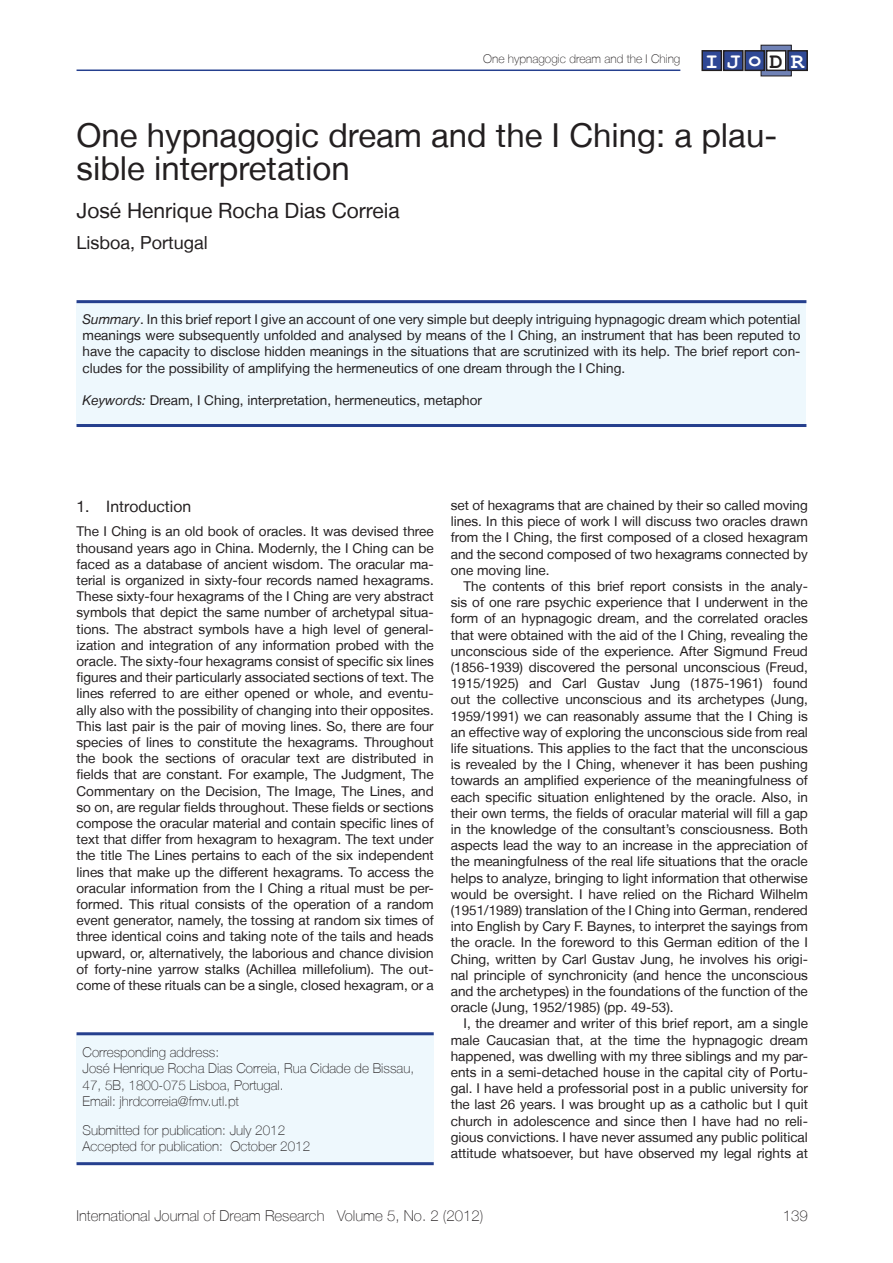
<style>
.page{position:relative;width:893px;height:1263px;background:#fff}
.page>*{position:absolute;margin:0;border:0;box-sizing:border-box;transform-origin:0 0}
.Ü1{font:33px/33px "Helvetica Neue LT";color:#231f20}
.t1{font:700 22.2px "Courier New";color:#fff}
.Ü1_Autor{font:21px "Helvetica Neue LT";color:#231f20}
.Ü1_Affiliation{font:18px "Helvetica Neue LT";color:#231f20}
.Ü2{font:15.75px "Helvetica Neue LT";color:#231f20}
.Fußzeile_rechts{font:100 15px "Helvetica Neue LT";color:#231f20}
.Fußzeile_links{font:100 15px "Helvetica Neue LT";color:#231f20}
.Standard_mit_Einzug{font:13.5px/16.2px "Helvetica Neue LT";color:#231f20;text-align:justify}
.Standard_ohne_Einzug{font:13.5px/16.2px "Helvetica Neue LT";color:#231f20;text-align:justify}
.Abstract{font:13.5px/16.2px "Helvetica Neue LT";color:#231f20;text-align:justify}
.InfoBox{font:100 13.5px/16.2px "Helvetica Neue LT";color:#231f20}
.Kopfzeile_rechts{font:100 12px "Helvetica Neue LT";color:#231f20}
.s1{color:#231f20}
.s2{font-style:italic}
</style>
<div class="page">
<hr style="left:77px;top:70px;width:603px;height:1px;background:#253f8e">
<svg style="left:763px;top:47px;width:27px;height:27px"></svg>
<div style="left:761px;top:45px;width:31px;height:31px;border:1px solid #231f20"></div>
<div style="left:767px;top:51px;width:19px;height:19px;background:#fff"></div>
<div style="left:766px;top:50px;width:20px;height:21px;border:1px solid #231f20"></div>
<div style="left:702px;top:51px;width:19px;height:19px;background:#2f4895"></div>
<div style="left:701px;top:50px;width:21px;height:21px;border:1px solid #231f20"></div>
<div style="left:724px;top:51px;width:19px;height:19px;background:#2f4895"></div>
<div style="left:723px;top:50px;width:21px;height:21px;border:1px solid #231f20"></div>
<div style="left:745px;top:51px;width:19px;height:19px;background:#2f4895"></div>
<div style="left:744px;top:50px;width:21px;height:21px;border:1px solid #231f20"></div>
<div style="left:788px;top:51px;width:19px;height:19px;background:#2f4895"></div>
<div style="left:787px;top:50px;width:21px;height:21px;border:1px solid #231f20"></div>
<div style="left:77px;top:1034px;width:357px;height:130px;background:#eef8fd"></div>
<hr style="left:77px;top:1032px;width:357px;height:3px;background:#253f8e">
<hr style="left:77px;top:1162px;width:357px;height:3px;background:#253f8e">
<div style="left:77px;top:302px;width:729px;height:123px;background:#eef8fd"></div>
<hr style="left:77px;top:300px;width:729px;height:3px;background:#253f8e">
<hr style="left:77px;top:424px;width:729px;height:3px;background:#253f8e">
<p class="Kopfzeile_rechts" style="left:483px;top:51px;width:199px">One hypnagogic dream and the I Ching</p>
<p class="t1" style="left:705px;top:47px;width:101px">I J o <span class="s1">D</span> R</p>
<p class="Ü1" style="left:77px;top:118px;width:702px">One hypnagogic dream and the I Ching: a plau&shy;sible interpretation</p>
<p class="Ü1_Autor" style="left:77px;top:198px;width:325px">José Henrique Rocha Dias Correia</p>
<p class="Ü1_Affiliation" style="left:77px;top:231px;width:133px">Lisboa, Portugal</p>
<p class="Abstract" style="left:83px;top:311px;width:719px"><span class="s2">Summary</span>. In this brief report I give an account of one very simple but deeply intriguing hypnagogic dream which potential meanings were subsequently unfolded and analysed by means of the I Ching, an instrument that has been reputed to have the capacity to disclose hidden meanings in the situations that are scrutinized with its help. The brief report con&shy;cludes for the possibility of amplifying the hermeneutics of one dream through the I Ching.</p>
<p class="Abstract" style="left:83px;top:392px;width:401px"><span class="s2">Keywords:</span> Dream, I Ching, interpretation, hermeneutics, metaphor</p>
<p class="Ü2" style="left:77px;top:497px;width:116px">1. Introduction</p>
<p class="Standard_ohne_Einzug" style="left:77px;top:523px;width:359px">The I Ching is an old book of oracles. It was devised three thousand years ago in China. Modernly, the I Ching can be faced as a database of ancient wisdom. The oracular ma&shy;terial is organized in sixty-four records named hexagrams.<br>These sixty-four hexagrams of the I Ching are very abstract symbols that depict the same number of archetypal situa&shy;tions. The abstract symbols have a high level of general&shy;ization and integration of any information probed with the oracle. The sixty-four hexagrams consist of specific six lines figures and their particularly associated sections of text. The lines referred to are either opened or whole, and eventu&shy;ally also with the possibility of changing into their opposites.<br>This last pair is the pair of moving lines. So, there are four species of lines to constitute the hexagrams. Throughout the book the sections of oracular text are distributed in fields that are constant. For example, The Judgment, The Commentary on the Decision, The Image, The Lines, and so on, are regular fields throughout. These fields or sections compose the oracular material and contain specific lines of text that differ from hexagram to hexagram. The text under the title The Lines pertains to each of the six independent lines that make up the different hexagrams. To access the oracular information from the I Ching a ritual must be per&shy;formed. This ritual consists of the operation of a random event generator, namely, the tossing at random six times of three identical coins and taking note of the tails and heads upward, or, alternatively, the laborious and chance division of forty-nine yarrow stalks (Achillea millefolium). The out&shy;come of these rituals can be a single, closed hexagram, or a</p>
<p class="InfoBox" style="left:83px;top:1044px;width:333px">Corresponding address:<br>José Henrique Rocha Dias Correia, Rua Cidade de Bissau, 47, 5B, 1800-075 Lisboa, Portugal.<br>Email: jhrdcorreia@fmv.utl.pt</p>
<p class="InfoBox" style="left:83px;top:1122px;width:229px">Submitted for publication: July 2012<br>Accepted for publication: October 2012</p>
<p class="Standard_ohne_Einzug" style="left:451px;top:497px;width:359px">set of hexagrams that are chained by their so called moving lines. In this piece of work I will discuss two oracles drawn from the I Ching, the first composed of a closed hexagram and the second composed of two hexagrams connected by one moving line.</p>
<p class="Standard_mit_Einzug" style="left:451px;top:578px;width:359px;text-indent:13px">The contents of this brief report consists in the analy&shy;sis of one rare psychic experience that I underwent in the form of an hypnagogic dream, and the correlated oracles that were obtained with the aid of the I Ching, revealing the unconscious side of the experience. After Sigmund Freud (1856-1939) discovered the personal unconscious (Freud, 1915/1925) and Carl Gustav Jung (1875-1961) found out the collective unconscious and its archetypes (Jung, 1959/1991) we can reasonably assume that the I Ching is an effective way of exploring the unconscious side from real life situations. This applies to the fact that the unconscious is revealed by the I Ching, whenever it has been pushing towards an amplified experience of the meaningfulness of each specific situation enlightened by the oracle. Also, in their own terms, the fields of oracular material will fill a gap in the knowledge of the consultant’s consciousness. Both aspects lead the way to an increase in the appreciation of the meaningfulness of the real life situations that the oracle helps to analyze, bringing to light information that otherwise would be oversight. I have relied on the Richard Wilhelm (1951/1989) translation of the I Ching into German, rendered into English by Cary F. Baynes, to interpret the sayings from the oracle. In the foreword to this German edition of the I Ching, written by Carl Gustav Jung, he involves his origi&shy;nal principle of synchronicity (and hence the unconscious and the archetypes) in the foundations of the function of the oracle (Jung, 1952/1985) (pp. 49-53).</p>
<p class="Standard_mit_Einzug" style="left:451px;top:1015px;width:359px;text-indent:13px">I, the dreamer and writer of this brief report, am a single male Caucasian that, at the time the hypnagogic dream happened, was dwelling with my three siblings and my par&shy;ents in a semi-detached house in the capital city of Portu&shy;gal. I have held a professorial post in a public university for the last 26 years. I was brought up as a catholic but I quit church in adolescence and since then I have had no reli&shy;gious convictions. I have never assumed any public political attitude whatsoever, but have observed my legal rights at</p>
<p class="Fußzeile_rechts" style="left:77px;top:1207px;width:408px">International Journal of Dream Research Volume 5, No. 2 (2012)</p>
<p class="Fußzeile_links" style="left:783px;top:1207px;width:27px">139</p>
</div>
